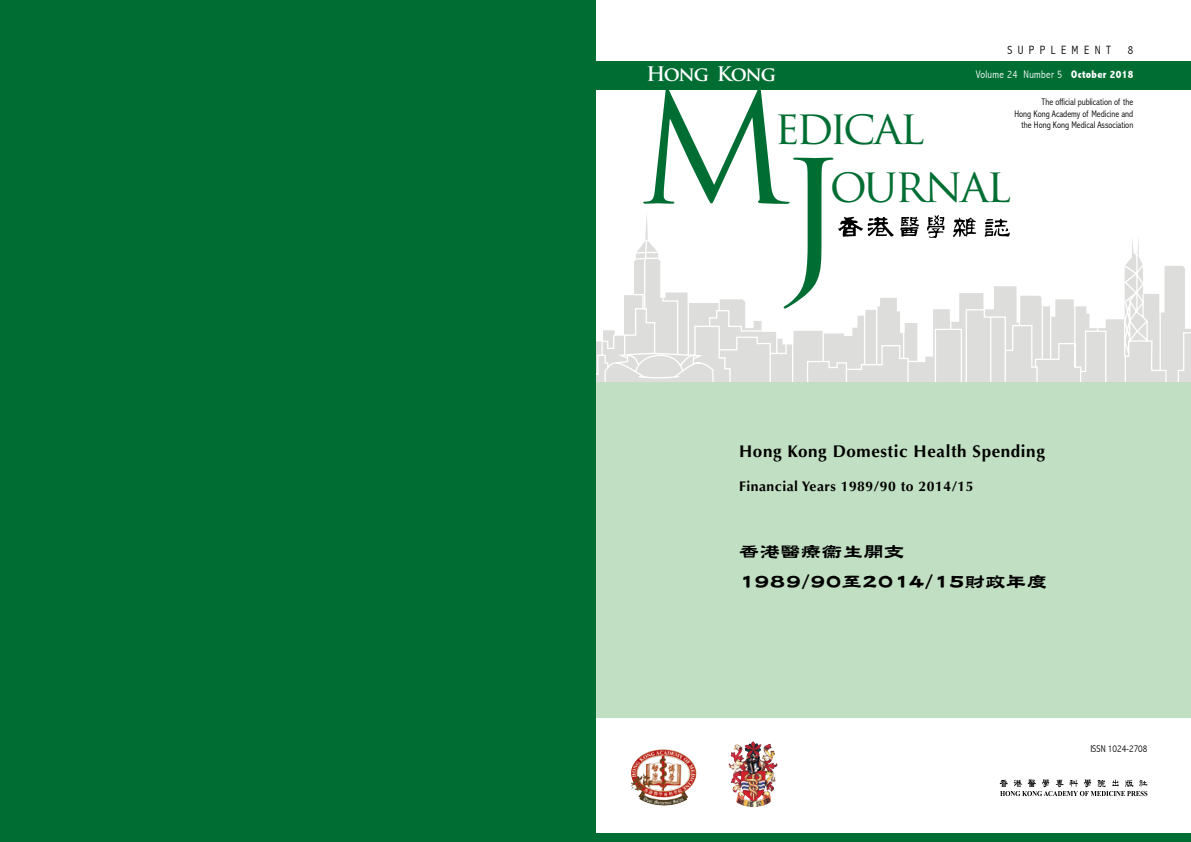
<style>
.page{position:relative;width:1191px;height:842px;background:#fff}
.page>*{position:absolute;margin:0;border:0;box-sizing:border-box;transform-origin:0 0}
.t1{font:150.1px "Trajan Pro";color:#006e33;scale:1.1 1}
.t2{font:149.3px "Trajan Pro";color:#006e33}
.t3{font:46.2px/57.6px "Trajan Pro";letter-spacing:-.05em;color:#006e33}
.t4{font:20px/30px "DF Tan Li HK W7";letter-spacing:.035em;color:#000}
.t5{font:700 19.6px "Trajan Pro";letter-spacing:-.07em;color:#fff}
.t6{font:700 17px "Optima";letter-spacing:.035em;color:#000}
.t7{font:700 14px "Optima";letter-spacing:.035em;color:#000}
.t8{font:300 condensed 12px "Abadi";letter-spacing:.45em;color:#000}
.t9{font:300 condensed 11px "Abadi";letter-spacing:.03em;color:#fff}
.t10{font:300 condensed 10px "Abadi";color:#000}
.t11{font:300 condensed 9.5px/11.5px "Abadi";color:#000;text-align:right}
.s1{font-weight:800}
</style>
<div class="page">
<svg style="left:595px;top:239px;width:596px;height:143px"></svg>
<div style="left:595px;top:382px;width:596px;height:336px;background:#c1dfc2"></div>
<div style="left:595px;top:61px;width:596px;height:28px;background:#006e33"></div>
<img style="left:630px;top:750px;width:52px;height:56px">
<img style="left:728px;top:743px;width:47px;height:64px">
<div style="left:595px;top:833px;width:596px;height:9px;background:#006e33"></div>
<svg style="left:952px;top:217px;width:24px;height:20px"></svg>
<svg style="left:927px;top:215px;width:17px;height:23px"></svg>
<svg style="left:838px;top:216px;width:55px;height:21px"></svg>
<svg style="left:984px;top:219px;width:25px;height:18px"></svg>
<svg style="left:900px;top:217px;width:19px;height:20px"></svg>
<svg style="left:999px;top:779px;width:149px;height:17px"></svg>
<div style="left:0;top:0;width:595px;height:842px;background:#006e33"></div>
<h3 class="t5" style="left:646px;top:62px;width:131px">Hong Kong</h3>
<p class="t8" style="left:1007px;top:43px;width:105px">SUPPLEMENT</p>
<p class="t8" style="left:1127px;top:43px;width:7px">8</p>
<p class="t9" style="left:975px;top:68px;width:159px">Volume 24 Number 5 <span class="s1">October 2018</span></p>
<h2 class="t2" style="left:636px;top:54px;width:155px">M</h2>
<p class="t11" style="left:1014px;top:96px;width:120px">The official publication of the<br>Hong Kong Academy of Medicine and the Hong Kong Medical Association</p>
<h3 class="t3" style="left:830px;top:99px;width:183px;text-indent:-56px">edical ournal</h3>
<h1 class="t1" style="left:778px;top:121px;width:64px">J</h1>
<h3 class="t6" style="left:739px;top:442px;width:307px">Hong Kong Domestic Health Spending</h3>
<h3 class="t7" style="left:739px;top:479px;width:236px">Financial Years 1989/90 to 2014/15</h3>
<h3 class="t4" style="left:739px;top:536px;width:309px">香港醫療衞生開支<br>1989/90至2014/15財政年度</h3>
<p class="t10" style="left:1090px;top:743px;width:59px">ISSN 1024-2708</p>
</div>
